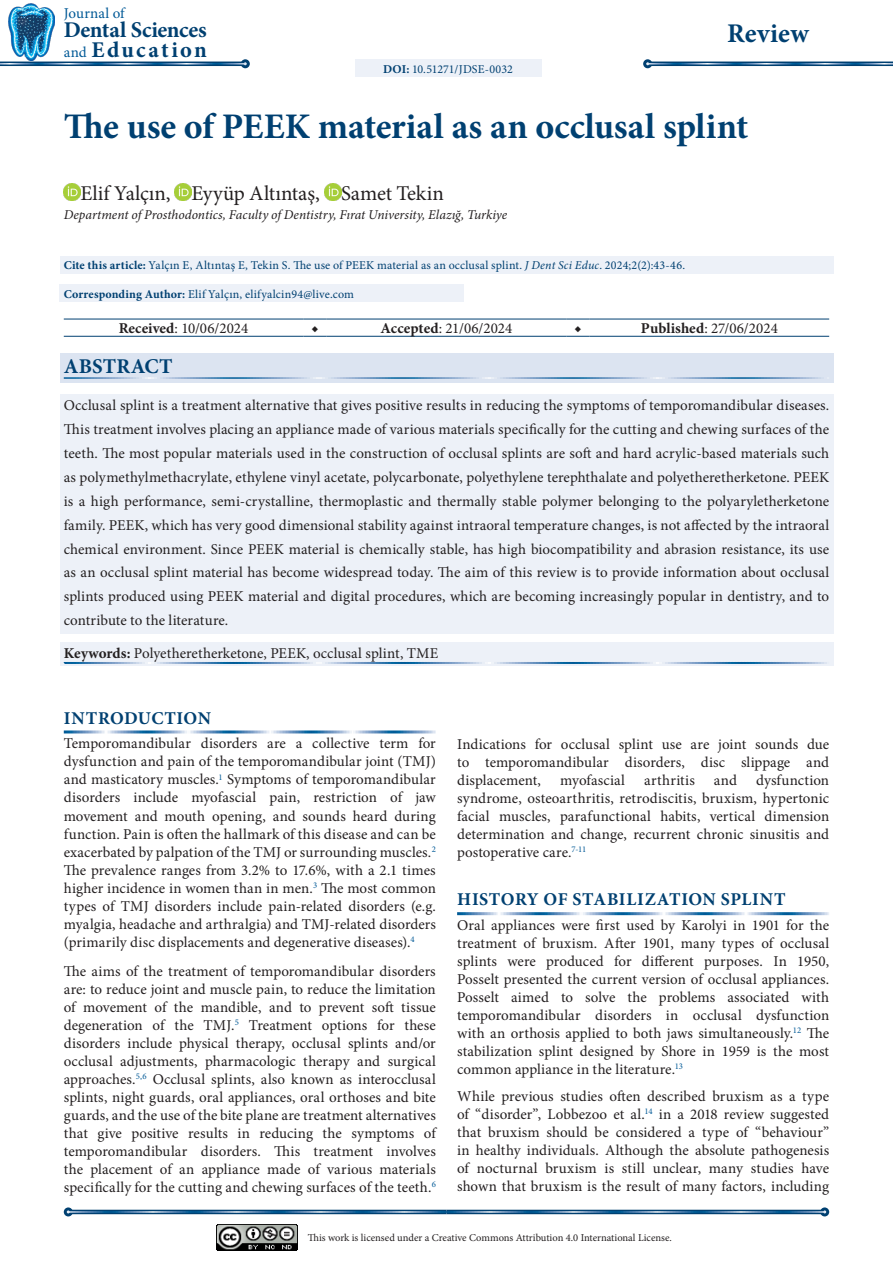
<style>
.page{position:relative;width:893px;height:1263px;background:#fff}
.page>*{position:absolute;margin:0;border:0;box-sizing:border-box;transform-origin:0 0}
.Makale_Başlığı{font:700 36px "Minion Pro";letter-spacing:-.005em;color:#004071}
.t1{font:700 27px "Minion Pro";letter-spacing:.01em;color:#004071}
.t2{font:700 22.5px/19.5px "Minion Pro";letter-spacing:-.005em;color:#004071}
.Yazarlar{font:21px "Minion Pro";color:#231f20}
.Abstract_Başlık{font:700 21px "Minion Pro";letter-spacing:.005em;color:#004071}
._1__BAŞLIK{font:700 18px "Minion Pro";letter-spacing:.03em;color:#004071}
.Ana_metin{font:15px/18px "Minion Pro";letter-spacing:.005em;color:#231f20;text-align:justify}
.Abstract{font:15px/24px "Minion Pro";color:#231f20;text-align:justify}
.Table-Figure{font:15px "Minion Pro";letter-spacing:.01em;color:#231f20}
.Abstract_Keywords{font:15px "Minion Pro";letter-spacing:.005em;color:#231f20}
.t3{font:15px "Minion Pro";color:#005996}
.Table-Figure-2{font:700 15px "Minion Pro";color:#231f20}
.Kurumlar{font:italic 13.5px "Minion Pro";color:#231f20}
.Cite{font:12px "Minion Pro";letter-spacing:.02em;color:#004071}
.Cite-2{font:12px "Minion Pro";color:#004071}
.t4{font:10.5px "Minion Pro";letter-spacing:-.005em;color:#231f20}
.s1{font-weight:400;font-size:15px;color:#005996}
.s2{font-weight:700}
.s3{font-style:italic}
</style>
<div class="page">
<img style="left:216px;top:1225px;width:81px;height:25px">
<hr style="left:0;top:62px;width:245px;height:4px;background:#004071">
<svg style="left:241px;top:59px;width:9px;height:9px"></svg>
<hr style="left:648px;top:62px;width:245px;height:4px;background:#004071">
<svg style="left:643px;top:59px;width:9px;height:9px"></svg>
<hr style="left:0;top:63px;width:245px;height:2px;background:#fff">
<hr style="left:648px;top:63px;width:245px;height:2px;background:#fff">
<hr style="left:68px;top:1210px;width:378px;height:4px;background:#004071">
<svg style="left:64px;top:1207px;width:9px;height:9px"></svg>
<hr style="left:68px;top:1211px;width:378px;height:2px;background:#fff">
<hr style="left:446px;top:1210px;width:379px;height:4px;background:#004071">
<svg style="left:820px;top:1207px;width:9px;height:9px"></svg>
<hr style="left:446px;top:1211px;width:379px;height:2px;background:#fff">
<img style="left:9px;top:4px;width:46px;height:56px">
<div style="left:355px;top:60px;width:186px;height:17px;background:#edf1f8"></div>
<img style="left:64px;top:183px;width:17px;height:17px">
<img style="left:175px;top:183px;width:17px;height:17px">
<img style="left:324px;top:183px;width:17px;height:17px">
<div style="left:60px;top:256px;width:773px;height:17px;background:#edf1f8"></div>
<div style="left:60px;top:285px;width:404px;height:17px;background:#edf1f8"></div>
<hr style="left:64px;top:319px;width:239px;height:1px;background:#004071">
<svg style="left:303px;top:319px;width:24px;height:1px"></svg>
<hr style="left:327px;top:319px;width:239px;height:1px;background:#004071">
<svg style="left:566px;top:319px;width:24px;height:1px"></svg>
<hr style="left:590px;top:319px;width:239px;height:1px;background:#004071">
<hr style="left:64px;top:336px;width:239px;height:1px;background:#004071">
<svg style="left:303px;top:336px;width:24px;height:1px"></svg>
<hr style="left:327px;top:336px;width:239px;height:1px;background:#004071">
<svg style="left:566px;top:336px;width:24px;height:1px"></svg>
<hr style="left:590px;top:336px;width:239px;height:1px;background:#004071">
<div style="left:60px;top:353px;width:773px;height:30px;background:#dce4f1"></div>
<hr style="left:64px;top:377px;width:765px;height:2px;background:#fff">
<div style="left:60px;top:395px;width:773px;height:239px;background:#edf1f8"></div>
<div style="left:60px;top:643px;width:773px;height:23px;background:#edf1f8"></div>
<svg style="left:63px;top:662px;width:764px;height:2px;background:#709dc4"></svg>
<p class="t3" style="left:64px;top:3px;width:62px">Journal of</p>
<h3 class="t2" style="left:64px;top:20px;width:145px">Dental Sciences <span class="s1">and</span> Education</h3>
<h2 class="t1" style="left:727px;top:14px;width:83px">Review</h2>
<p class="Cite-2" style="left:383px;top:61px;width:131px"><span class="s2">DOI:</span> 10.51271/JDSE-0032</p>
<p class="Makale_Başlığı" style="left:64px;top:102px;width:686px">The use of PEEK material as an occlusal splint</p>
<p class="Yazarlar" style="left:81px;top:179px;width:365px">Elif Yalçın, Eyyüp Altıntaş, Samet Tekin</p>
<p class="Kurumlar" style="left:64px;top:205px;width:445px">Department of Prosthodontics, Faculty of Dentistry, Fırat University, Elazığ, Turkiye</p>
<p class="Cite" style="left:64px;top:257px;width:623px"><span class="s2">Cite this article:</span> Yalçın E, Altıntaş E, Tekin S. The use of PEEK material as an occlusal splint. <span class="s3">J Dent Sci Educ</span>. 2024;2(2):43-46.</p>
<p class="Cite" style="left:64px;top:286px;width:292px"><span class="s2">Corresponding Author:</span> Elif Yalçın, elifyalcin94@live.com</p>
<p class="Table-Figure" style="left:119px;top:318px;width:131px"><span class="s2">Received</span>: 10/06/2024</p>
<p class="Table-Figure-2" style="left:311px;top:318px;width:9px">◆</p>
<p class="Table-Figure" style="left:380px;top:318px;width:134px"><span class="s2">Accepted</span>: 21/06/2024</p>
<p class="Table-Figure-2" style="left:574px;top:318px;width:9px">◆</p>
<p class="Table-Figure" style="left:641px;top:318px;width:138px"><span class="s2">Published</span>: 27/06/2024</p>
<p class="Abstract_Başlık" style="left:64px;top:351px;width:110px">ABSTRACT</p>
<p class="Abstract" style="left:64px;top:393px;width:767px">Occlusal splint is a treatment alternative that gives positive results in reducing the symptoms of temporomandibular diseases.<br>This treatment involves placing an appliance made of various materials specifically for the cutting and chewing surfaces of the teeth. The most popular materials used in the construction of occlusal splints are soft and hard acrylic-based materials such as polymethylmethacrylate, ethylene vinyl acetate, polycarbonate, polyethylene terephthalate and polyetheretherketone. PEEK is a high performance, semi-crystalline, thermoplastic and thermally stable polymer belonging to the polyaryletherketone family. PEEK, which has very good dimensional stability against intraoral temperature changes, is not affected by the intraoral chemical environment. Since PEEK material is chemically stable, has high biocompatibility and abrasion resistance, its use as an occlusal splint material has become widespread today. The aim of this review is to provide information about occlusal splints produced using PEEK material and digital procedures, which are becoming increasingly popular in dentistry, and to contribute to the literature.</p>
<p class="Abstract_Keywords" style="left:64px;top:643px;width:376px"><span class="s2">Keywords:</span> Polyetheretherketone, PEEK, occlusal splint, TME</p>
<p class="_1__BAŞLIK" style="left:64px;top:705px;width:149px">INTRODUCTION</p>
<p class="Ana_metin" style="left:64px;top:735px;width:374px">Temporomandibular disorders are a collective term for dysfunction and pain of the temporomandibular joint (TMJ) and masticatory muscles.<sup>1</sup> Symptoms of temporomandibular disorders include myofascial pain, restriction of jaw movement and mouth opening, and sounds heard during function. Pain is often the hallmark of this disease and can be exacerbated by palpation of the TMJ or surrounding muscles.<sup>2<br></sup>The prevalence ranges from 3.2% to 17.6%, with a 2.1 times higher incidence in women than in men.<sup>3</sup> The most common types of TMJ disorders include pain-related disorders (e.g. myalgia, headache and arthralgia) and TMJ-related disorders (primarily disc displacements and degenerative diseases).<sup>4</sup></p>
<p class="Ana_metin" style="left:64px;top:963px;width:374px">The aims of the treatment of temporomandibular disorders are: to reduce joint and muscle pain, to reduce the limitation of movement of the mandible, and to prevent soft tissue degeneration of the TMJ.<sup>5</sup> Treatment options for these disorders include physical therapy, occlusal splints and/or occlusal adjustments, pharmacologic therapy and surgical approaches.<sup>5,6</sup> Occlusal splints, also known as interocclusal splints, night guards, oral appliances, oral orthoses and bite guards, and the use of the bite plane are treatment alternatives that give positive results in reducing the symptoms of temporomandibular disorders. This treatment involves the placement of an appliance made of various materials specifically for the cutting and chewing surfaces of the teeth.<sup>6</sup></p>
<p class="Ana_metin" style="left:457px;top:735px;width:374px">Indications for occlusal splint use are joint sounds due to temporomandibular disorders, disc slippage and displacement,</p>
<p class="Ana_metin" style="left:457px;top:771px;width:374px;text-indent:299px">dysfunction syndrome, osteoarthritis, retrodiscitis, bruxism, hypertonic facial muscles, parafunctional habits, vertical dimension determination and change, recurrent chronic sinusitis and postoperative care.<sup>7-11</sup></p>
<p class="_1__BAŞLIK" style="left:457px;top:887px;width:330px">HISTORY OF STABILIZATION SPLINT</p>
<p class="Ana_metin" style="left:457px;top:916px;width:374px">Oral appliances were first used by Karolyi in 1901 for the treatment of bruxism. After 1901, many types of occlusal splints were produced for different purposes. In 1950, Posselt presented the current version of occlusal appliances.<br>Posselt aimed to solve the problems associated with temporomandibular disorders in occlusal dysfunction with an orthosis applied to both jaws simultaneously.<sup>12</sup> The stabilization splint designed by Shore in 1959 is the most common appliance in the literature.<sup>13</sup></p>
<p class="Ana_metin" style="left:457px;top:1087px;width:374px">While previous studies often described bruxism as a type of “disorder”, Lobbezoo et al.<sup>14</sup> in a 2018 review suggested that bruxism should be considered a type of “behaviour” in healthy individuals. Although the absolute pathogenesis of nocturnal bruxism is still unclear, many studies have shown that bruxism is the result of many factors, including</p>
<p class="Ana_metin" style="left:560px;top:771px;width:66px">myofascial</p>
<p class="Ana_metin" style="left:644px;top:771px;width:52px">arthritis</p>
<p class="Ana_metin" style="left:714px;top:771px;width:25px">and</p>
<p class="t4" style="left:308px;top:1231px;width:366px">This work is licensed under a Creative Commons Attribution 4.0 International License.</p>
</div>
